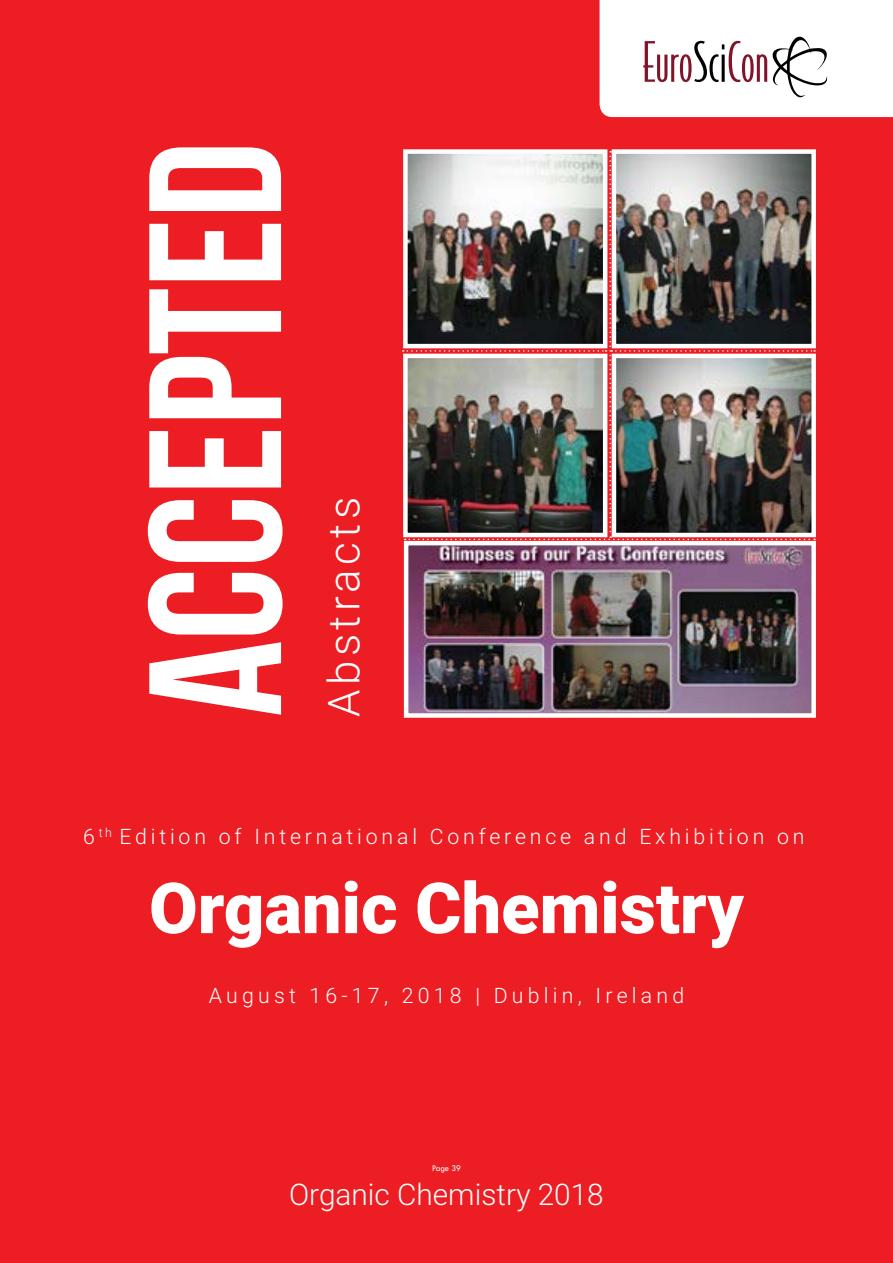
<style>
.page{position:relative;width:893px;height:1263px;background:#ed1d24}
.page>*{position:absolute;margin:0;border:0;box-sizing:border-box;transform-origin:0 0}
.t1{font:188.25px "Bebas Neue";color:#fff}
.t2{font:900 70.5px "Roboto";color:#fff}
.t3{font:300 43.95px "Roboto";letter-spacing:.1em;color:#fff}
.t4{font:300 29.85px "Roboto";color:#fff}
.t5{font:300 21.3px "Roboto";letter-spacing:.18em;color:#fff}
.t6{font:300 21.3px "Roboto";letter-spacing:.2em;color:#fff}
.t7{font:9px "Tw Cen";letter-spacing:-.02em;color:#fff;scale:.95 1}
</style>
<div class="page">
<svg style="left:600px;top:0;width:293px;height:117px;background:#f3eff0"></svg>
<img style="left:409px;top:546px;width:402px;height:167px">
<div style="left:404px;top:541px;width:412px;height:177px;border:4px solid #fff"></div>
<img style="left:403px;top:151px;width:412px;height:389px">
<h1 class="t1" style="left:113px;top:717px;width:577px;rotate:-90deg">accepted</h1>
<h3 class="t3" style="left:313px;top:717px;width:221px;rotate:-90deg">Abstracts</h3>
<p class="t5" style="left:83px;top:822px;width:723px">6 <sup>th</sup> Edition of International Conference and Exhibition on</p>
<h2 class="t2" style="left:149px;top:859px;width:596px">Organic Chemistry</h2>
<p class="t6" style="left:209px;top:980px;width:477px">August 16-17, 2018 | Dublin, Ireland</p>
<p class="t7" style="left:432px;top:1162px;width:32px">Page 39</p>
<h3 class="t4" style="left:289px;top:1174px;width:316px">Organic Chemistry 2018</h3>
</div>
